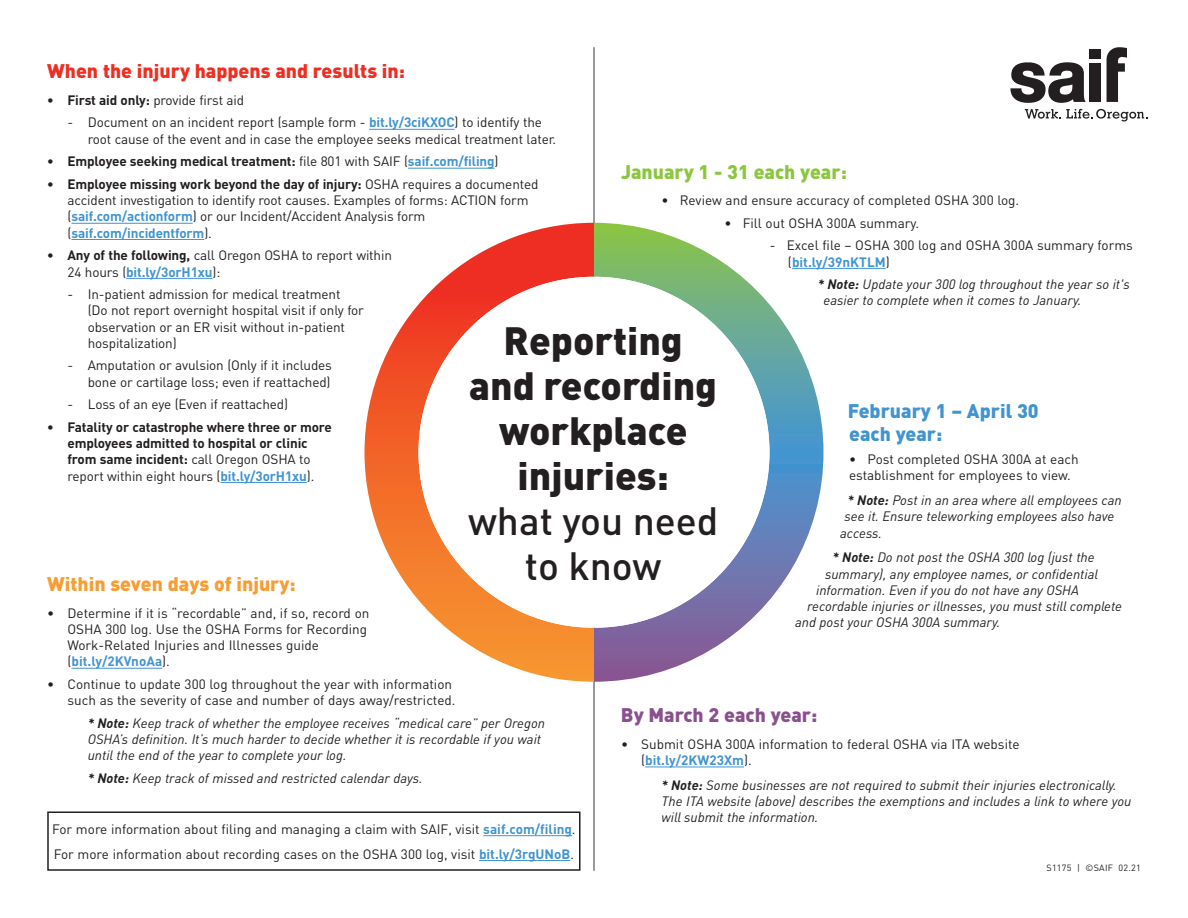
<style>
.page{position:relative;width:1188px;height:918px;background:#fff}
.page>*{position:absolute;margin:0;border:0;box-sizing:border-box;transform-origin:0 0}
.Header_-_Small_black{font:900 39px/45px "DINOT";color:#231f20;text-align:center}
.Body_text{font:900 19.5px "DINOT";color:#ee2e22}
.Body_text-2{font:900 19.5px/23.4px "DINOT";color:#4194d0}
.Body_text-3{font:900 19.5px "DINOT";color:#f89d33}
.Body_text-4{font:900 19.5px "DINOT";color:#8bc63e}
.Body_text-5{font:900 19.5px "DINOT";color:#8a508e}
.Body_text-6{font:13.5px/16.2px "DINOT";letter-spacing:-.01em;color:#231f20}
.Body_-_bullets{font:italic 13.5px/16.2px "DINOT";color:#231f20}
.t1{font:700 13.5px/16.2px "DINOT";letter-spacing:-.01em;color:#231f20;text-align:center}
.Body_-_bullets-2{font:13.5px/16.2px "DINOT";color:#231f20}
.Body_text-7{font:9px "DINOT";letter-spacing:.025em;color:#231f20}
.s1{font-weight:700}
.s2{font-weight:700;color:#4194d0}
.s3{font-weight:400}
.s4{color:#4194d0}
.s5{font-weight:500}
</style>
<div class="page">
<div style="left:1090px;top:63px;width:11px;height:39px;background:#231f20"></div>
<div style="left:1090px;top:49px;width:11px;height:10px;background:#231f20"></div>
<svg style="left:1010px;top:62px;width:76px;height:41px"></svg>
<svg style="left:1107px;top:47px;width:20px;height:55px"></svg>
<svg style="left:1025px;top:109px;width:123px;height:13px"></svg>
<hr style="left:593px;top:47px;width:2px;height:824px;background:#76787b">
<svg style="left:594px;top:223px;width:230px;height:459px"></svg>
<svg style="left:364px;top:223px;width:230px;height:459px"></svg>
<div style="left:418px;top:277px;width:352px;height:351px;background:#fff;border-radius:50%"></div>
<hr style="left:369px;top:129px;width:86px;height:1px;background:#4194d0">
<hr style="left:408px;top:168px;width:87px;height:1px;background:#4194d0">
<hr style="left:71px;top:223px;width:122px;height:1px;background:#4194d0">
<hr style="left:71px;top:239px;width:133px;height:1px;background:#4194d0">
<hr style="left:126px;top:278px;width:86px;height:1px;background:#4194d0">
<hr style="left:221px;top:482px;width:86px;height:1px;background:#4194d0">
<hr style="left:72px;top:668px;width:90px;height:1px;background:#4194d0">
<hr style="left:792px;top:268px;width:94px;height:1px;background:#4194d0">
<hr style="left:645px;top:767px;width:99px;height:1px;background:#4194d0">
<hr style="left:483px;top:835px;width:89px;height:1px;background:#4194d0">
<hr style="left:479px;top:860px;width:91px;height:1px;background:#4194d0">
<div style="left:47px;top:812px;width:533px;height:59px;border:2px solid #231f20"></div>
<p class="Body_text" style="left:47px;top:58px;width:359px">When the injury happens and results in:</p>
<p class="Body_text-6" style="left:47px;top:91px;width:199px"><span class="s1">• First aid only:</span> provide first aid</p>
<p class="Body_text-6" style="left:88px;top:114px;width:470px;text-indent:-20px">- Document on an incident report (sample form - <span class="s2">bit.ly/3ciKXOC</span>) to identify the root cause of the event and in case the employee seeks medical treatment later.</p>
<p class="t1" style="left:47px;top:153px;width:453px">• Employee seeking medical treatment: <span class="s3">file 801 with SAIF (</span><span class="s4">saif.com/filing</span><span class="s3">)</span></p>
<p class="Body_text-6" style="left:68px;top:176px;width:472px;text-indent:-20px"><span class="s1">• Employee missing work beyond the day of injury:</span> OSHA requires a documented accident investigation to identify root causes. Examples of forms: ACTION form (<span class="s2">saif.com/actionform</span>) or our Incident/Accident Analysis form (<span class="s2">saif.com/incidentform</span>).</p>
<p class="Body_text-6" style="left:68px;top:247px;width:326px;text-indent:-20px"><span class="s1">• Any of the following,</span> call Oregon OSHA to report within<br>24 hours (<span class="s2">bit.ly/3orH1xu</span>):</p>
<p class="Body_text-6" style="left:88px;top:286px;width:278px;text-indent:-20px">- In-patient admission for medical treatment<br>(Do not report overnight hospital visit if only for observation or an ER visit without in-patient hospitalization)</p>
<p class="Body_text-6" style="left:68px;top:357px;width:266px;text-align:right">- Amputation or avulsion (Only if it includes bone or cartilage loss; even if reattached)</p>
<p class="Body_text-6" style="left:68px;top:396px;width:222px">- Loss of an eye (Even if reattached)</p>
<p class="t1" style="left:47px;top:419px;width:286px">• Fatality or catastrophe where three or more employees admitted to hospital or clinic<br>from same incident: <span class="s3">call Oregon OSHA to<br>report within eight hours (</span><span class="s4">bit.ly/3orH1xu</span><span class="s3">).</span></p>
<p class="Body_text-4" style="left:621px;top:158px;width:227px">January 1 - 31 each year:</p>
<p class="Body_-_bullets-2" style="left:662px;top:191px;width:359px">• Review and ensure accuracy of completed OSHA 300 log.</p>
<p class="Body_-_bullets-2" style="left:724px;top:214px;width:196px">• Fill out OSHA 300A summary.</p>
<p class="Body_-_bullets-2" style="left:788px;top:237px;width:346px;text-indent:-18px">- Excel file – OSHA 300 log and OSHA 300A summary forms (<span class="s2">bit.ly/39nKTLM</span>)</p>
<p class="Body_-_bullets" style="left:818px;top:276px;width:313px"><span class="s1">* Note:</span> Update your 300 log throughout the year so it's</p>
<p class="Body_-_bullets" style="left:824px;top:292px;width:259px">easier to complete when it comes to January.</p>
<p class="Header_-_Small_black" style="left:468px;top:316px;width:252px">Reporting and recording workplace injuries:<br><span class="s5">what you need to know</span></p>
<p class="Body_text-2" style="left:848px;top:398px;width:193px">February 1 – April 30 each year:</p>
<p class="Body_-_bullets-2" style="left:849px;top:451px;width:231px">• Post completed OSHA 300A at each establishment for employees to view.</p>
<p class="Body_-_bullets" style="left:848px;top:492px;width:276px"><span class="s1">* Note:</span> Post in an area where all employees can</p>
<p class="Body_-_bullets" style="left:845px;top:508px;width:271px">see it. Ensure teleworking employees also have</p>
<p class="Body_-_bullets" style="left:840px;top:524px;width:43px">access.</p>
<p class="Body_-_bullets" style="left:833px;top:549px;width:264px"><span class="s1">* Note:</span> Do not post the OSHA 300 log (just the</p>
<p class="Body_-_bullets" style="left:825px;top:565px;width:274px">summary), any employee names, or confidential</p>
<p class="Body_-_bullets" style="left:816px;top:581px;width:264px">information. Even if you do not have any OSHA</p>
<p class="Body_-_bullets" style="left:807px;top:597px;width:316px">recordable injuries or illnesses, you must still complete</p>
<p class="Body_-_bullets" style="left:795px;top:614px;width:207px">and post your OSHA 300A summary.</p>
<p class="Body_text-3" style="left:47px;top:571px;width:250px">Within seven days of injury:</p>
<p class="Body_text-6" style="left:68px;top:604px;width:303px;text-indent:-20px">• Determine if it is “recordable” and, if so, record on OSHA 300 log. Use the OSHA Forms for Recording Work-Related Injuries and Illnesses guide (<span class="s2">bit.ly/2KVnoAa</span>).</p>
<p class="Body_text-6" style="left:47px;top:676px;width:410px;text-align:right">• Continue to update 300 log throughout the year with information such as the severity of case and number of days away/restricted.</p>
<p class="Body_-_bullets" style="left:88px;top:714px;width:459px"><span class="s1">* Note:</span> Keep track of whether the employee receives “medical care” per Oregon<br>OSHA’s definition. It’s much harder to decide whether it is recordable if you wait until the end of the year to complete your log.</p>
<p class="Body_-_bullets" style="left:88px;top:770px;width:336px"><span class="s1">* Note:</span> Keep track of missed and restricted calendar days.</p>
<p class="Body_text-5" style="left:621px;top:702px;width:198px">By March 2 each year:</p>
<p class="Body_text-6" style="left:641px;top:735px;width:380px;text-indent:-20px">• Submit OSHA 300A information to federal OSHA via ITA website (<span class="s2">bit.ly/2KW23Xm</span>).</p>
<p class="Body_-_bullets" style="left:662px;top:776px;width:472px"><span class="s1">* Note:</span> Some businesses are not required to submit their injuries electronically.<br>The ITA website (above) describes the exemptions and includes a link to where you will submit the information.</p>
<p class="Body_text-6" style="left:52px;top:820px;width:525px">For more information about filing and managing a claim with SAIF, visit <span class="s2">saif.com/filing</span>.</p>
<p class="Body_text-6" style="left:54px;top:845px;width:522px">For more information about recording cases on the OSHA 300 log, visit <span class="s2">bit.ly/3rgUNoB</span>.</p>
<p class="Body_text-7" style="left:1047px;top:861px;width:96px">S1175 | ©SAIF 02.21</p>
</div>
